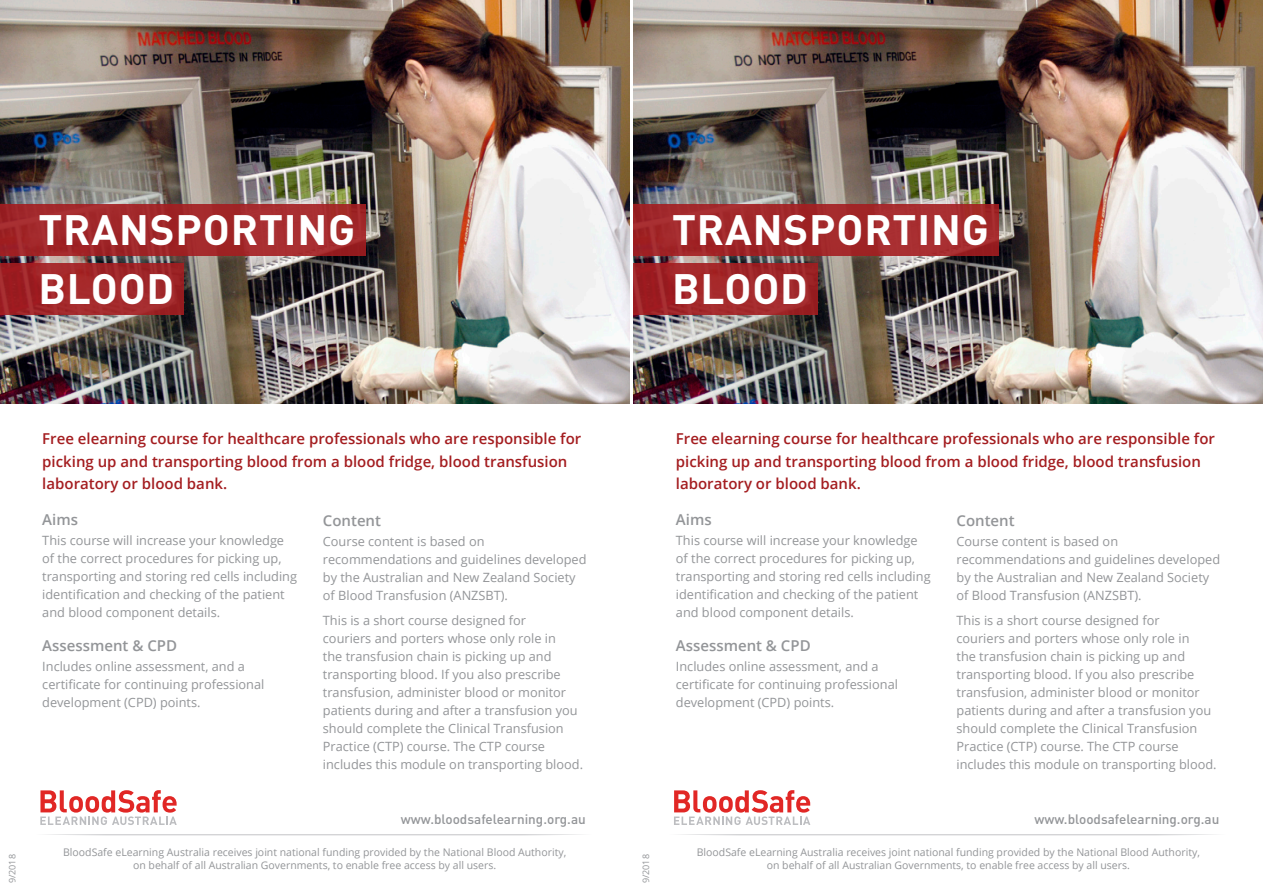
<style>
.page{position:relative;width:1263px;height:893px;background:#fff}
.page>*{position:absolute;margin:0;border:0;box-sizing:border-box;transform-origin:0 0}
.t1{font:700 42px/58.5px "DIN";letter-spacing:.02em;color:#fff}
.t2{font:600 15px/22.5px "Open Sans";color:#a41d20}
.t3{font:600 15px "Open Sans";color:#939598}
.t4{font:500 13.5px "DIN";color:#939598}
.t5{font:12.75px/18px "Open Sans";color:#939598}
.t6{font:10.5px/13.5px "Open Sans";color:#939598;text-align:center}
.t7{font:9px "Open Sans";color:#939598}
</style>
<div class="page">
<svg style="left:40px;top:790px;width:137px;height:35px"></svg>
<svg style="left:47px;top:834px;width:534px;height:1px"></svg>
<img style="left:0;top:0;width:629px;height:404px">
<div style="left:0;top:204px;width:365px;height:52px;background:#a32a2c"></div>
<div style="left:0;top:263px;width:184px;height:52px;background:linear-gradient(to right,#a22327,#a1292b)"></div>
<svg style="left:674px;top:790px;width:136px;height:35px"></svg>
<svg style="left:681px;top:834px;width:533px;height:1px"></svg>
<img style="left:634px;top:0;width:629px;height:404px">
<div style="left:634px;top:204px;width:365px;height:52px;background:#a32a2c"></div>
<div style="left:634px;top:263px;width:184px;height:52px;background:linear-gradient(to right,#a22327,#a1292b)"></div>
<h1 class="t1" style="left:38px;top:199px;width:318px">TRANSPORTING<br>BLOOD</h1>
<p class="t7" style="left:6px;top:883px;width:31px;rotate:-90deg">9/2018</p>
<p class="t2" style="left:42px;top:427px;width:540px">Free elearning course for healthcare professionals who are responsible for picking up and transporting blood from a blood fridge, blood transfusion laboratory or blood bank.</p>
<p class="t3" style="left:42px;top:509px;width:37px">Aims</p>
<p class="t5" style="left:42px;top:531px;width:256px">This course will increase your knowledge of the correct procedures for picking up, transporting and storing red cells including identification and checking of the patient and blood component details.</p>
<p class="t3" style="left:42px;top:635px;width:136px">Assessment &amp; CPD</p>
<p class="t5" style="left:42px;top:657px;width:224px">Includes online assessment, and a certificate for continuing professional development (CPD) points.</p>
<p class="t3" style="left:323px;top:510px;width:60px">Content</p>
<p class="t5" style="left:323px;top:532px;width:265px">Course content is based on recommendations and guidelines developed by the Australian and New Zealand Society of Blood Transfusion (ANZSBT).</p>
<p class="t5" style="left:323px;top:611px;width:262px">This is a short course designed for<br>couriers and porters whose only role in<br>the transfusion chain is picking up and transporting blood. If you also prescribe transfusion, administer blood or monitor patients during and after a transfusion you should complete the Clinical Transfusion Practice (CTP) course. The CTP course includes this module on transporting blood.</p>
<p class="t4" style="left:401px;top:810px;width:186px">www.bloodsafelearning.org.au</p>
<p class="t6" style="left:63px;top:845px;width:505px">BloodSafe eLearning Australia receives joint national funding provided by the National Blood Authority, on behalf of all Australian Governments, to enable free access by all users.</p>
<h1 class="t1" style="left:672px;top:199px;width:318px">TRANSPORTING<br>BLOOD</h1>
<p class="t7" style="left:640px;top:883px;width:31px;rotate:-90deg">9/2018</p>
<p class="t2" style="left:676px;top:427px;width:540px">Free elearning course for healthcare professionals who are responsible for picking up and transporting blood from a blood fridge, blood transfusion laboratory or blood bank.</p>
<p class="t3" style="left:676px;top:509px;width:37px">Aims</p>
<p class="t5" style="left:676px;top:531px;width:256px">This course will increase your knowledge of the correct procedures for picking up, transporting and storing red cells including identification and checking of the patient and blood component details.</p>
<p class="t3" style="left:676px;top:635px;width:136px">Assessment &amp; CPD</p>
<p class="t5" style="left:676px;top:657px;width:224px">Includes online assessment, and a certificate for continuing professional development (CPD) points.</p>
<p class="t3" style="left:956px;top:510px;width:60px">Content</p>
<p class="t5" style="left:956px;top:532px;width:265px">Course content is based on recommendations and guidelines developed by the Australian and New Zealand Society of Blood Transfusion (ANZSBT).</p>
<p class="t5" style="left:956px;top:611px;width:262px">This is a short course designed for<br>couriers and porters whose only role in<br>the transfusion chain is picking up and transporting blood. If you also prescribe transfusion, administer blood or monitor patients during and after a transfusion you should complete the Clinical Transfusion Practice (CTP) course. The CTP course includes this module on transporting blood.</p>
<p class="t4" style="left:1034px;top:810px;width:186px">www.bloodsafelearning.org.au</p>
<p class="t6" style="left:697px;top:845px;width:505px">BloodSafe eLearning Australia receives joint national funding provided by the National Blood Authority, on behalf of all Australian Governments, to enable free access by all users.</p>
</div>
